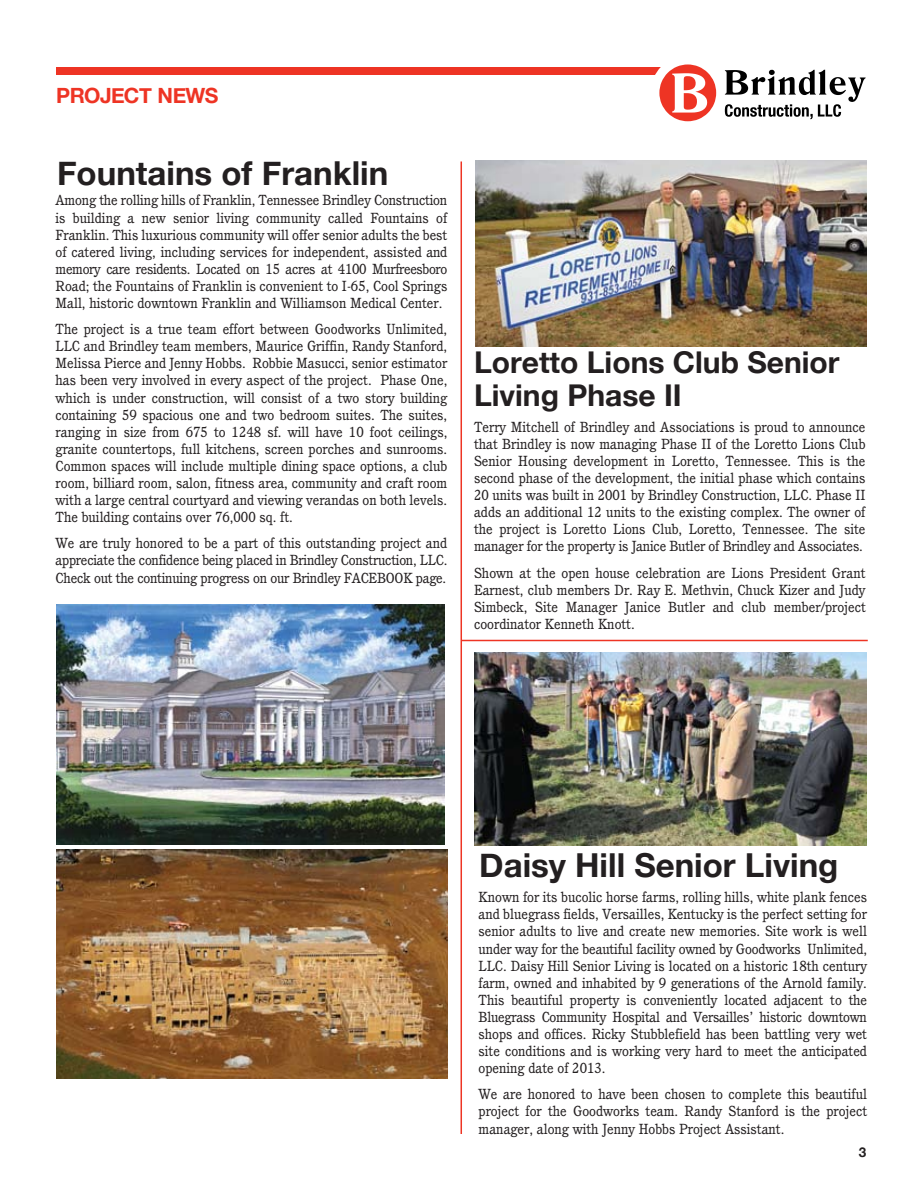
<style>
.page{position:relative;width:918px;height:1188px;background:#fff}
.page>*{position:absolute;margin:0;border:0;box-sizing:border-box;transform-origin:0 0}
.t1{font:700 33px "Helvetica Neue";color:#231f20}
.t2{font:700 30px/33px "Helvetica Neue";color:#231f20}
.t3{font:700 21px "Helvetica Neue";letter-spacing:-.02em;color:#ee3424}
.t4{font:14.25px/17.1px "Cushing";color:#231f20;text-align:justify}
.t5{font:700 13.5px "Helvetica Neue";color:#231f20}
</style>
<div class="page">
<div style="left:56px;top:67px;width:635px;height:7px;background:#ee3424"></div>
<svg style="left:650px;top:64px;width:216px;height:58px"></svg>
<img style="left:475px;top:652px;width:392px;height:193px">
<hr style="left:461px;top:161px;width:1px;height:973px;background:#ee3424">
<img style="left:56px;top:604px;width:388px;height:240px">
<img style="left:56px;top:849px;width:392px;height:230px">
<img style="left:476px;top:161px;width:391px;height:186px">
<hr style="left:461px;top:640px;width:407px;height:1px;background:#ee3424">
<h3 class="t3" style="left:56px;top:76px;width:164px">PROJECT NEWS</h3>
<h1 class="t1" style="left:57px;top:143px;width:333px">Fountains of Franklin</h1>
<p class="t4" style="left:56px;top:192px;width:393px">Among the rolling hills of Franklin, Tennessee Brindley Construction is building a new senior living community called Fountains of Franklin. This luxurious community will offer senior adults the best of catered living, including services for independent, assisted and memory care residents. Located on 15 acres at 4100 Murfreesboro Road; the Fountains of Franklin is convenient to I-65, Cool Springs Mall, historic downtown Franklin and Williamson Medical Center.</p>
<p class="t4" style="left:56px;top:320px;width:393px">The project is a true team effort between Goodworks Unlimited, LLC and Brindley team members, Maurice Griffin, Randy Stanford, Melissa Pierce and Jenny Hobbs. Robbie Masucci, senior estimator has been very involved in every aspect of the project. Phase One, which is under construction, will consist of a two story building containing 59 spacious one and two bedroom suites. The suites, ranging in size from 675 to 1248 sf. will have 10 foot ceilings, granite countertops, full kitchens, screen porches and sunrooms.<br>Common spaces will include multiple dining space options, a club room, billiard room, salon, fitness area, community and craft room with a large central courtyard and viewing verandas on both levels.<br>The building contains over 76,000 sq. ft.</p>
<p class="t4" style="left:56px;top:535px;width:393px">We are truly honored to be a part of this outstanding project and appreciate the confidence being placed in Brindley Construction, LLC.<br>Check out the continuing progress on our Brindley FACEBOOK page.</p>
<h2 class="t2" style="left:474px;top:344px;width:367px">Loretto Lions Club Senior<br>Living Phase II</h2>
<p class="t4" style="left:474px;top:418px;width:393px">Terry Mitchell of Brindley and Associations is proud to announce that Brindley is now managing Phase II of the Loretto Lions Club Senior Housing development in Loretto, Tennessee. This is the second phase of the development, the initial phase which contains 20 units was built in 2001 by Brindley Construction, LLC. Phase II adds an additional 12 units to the existing complex. The owner of the project is Loretto Lions Club, Loretto, Tennessee. The site manager for the property is Janice Butler of Brindley and Associates.</p>
<p class="t4" style="left:474px;top:564px;width:393px">Shown at the open house celebration are Lions President Grant Earnest, club members Dr. Ray E. Methvin, Chuck Kizer and Judy Simbeck, Site Manager Janice Butler and club member/project coordinator Kenneth Knott.</p>
<h1 class="t1" style="left:479px;top:835px;width:361px">Daisy Hill Senior Living</h1>
<p class="t4" style="left:479px;top:889px;width:390px">Known for its bucolic horse farms, rolling hills, white plank fences and bluegrass fields, Versailles, Kentucky is the perfect setting for senior adults to live and create new memories. Site work is well under way for the beautiful facility owned by Goodworks Unlimited, LLC. Daisy Hill Senior Living is located on a historic 18th century farm, owned and inhabited by 9 generations of the Arnold family.<br>This beautiful property is conveniently located adjacent to the Bluegrass Community Hospital and Versailles’ historic downtown shops and offices. Ricky Stubblefield has been battling very wet site conditions and is working very hard to meet the anticipated opening date of 2013.</p>
<p class="t4" style="left:479px;top:1086px;width:390px">We are honored to have been chosen to complete this beautiful project for the Goodworks team. Randy Stanford is the project manager, along with Jenny Hobbs Project Assistant.</p>
<p class="t5" style="left:859px;top:1140px;width:9px">3</p>
</div>
